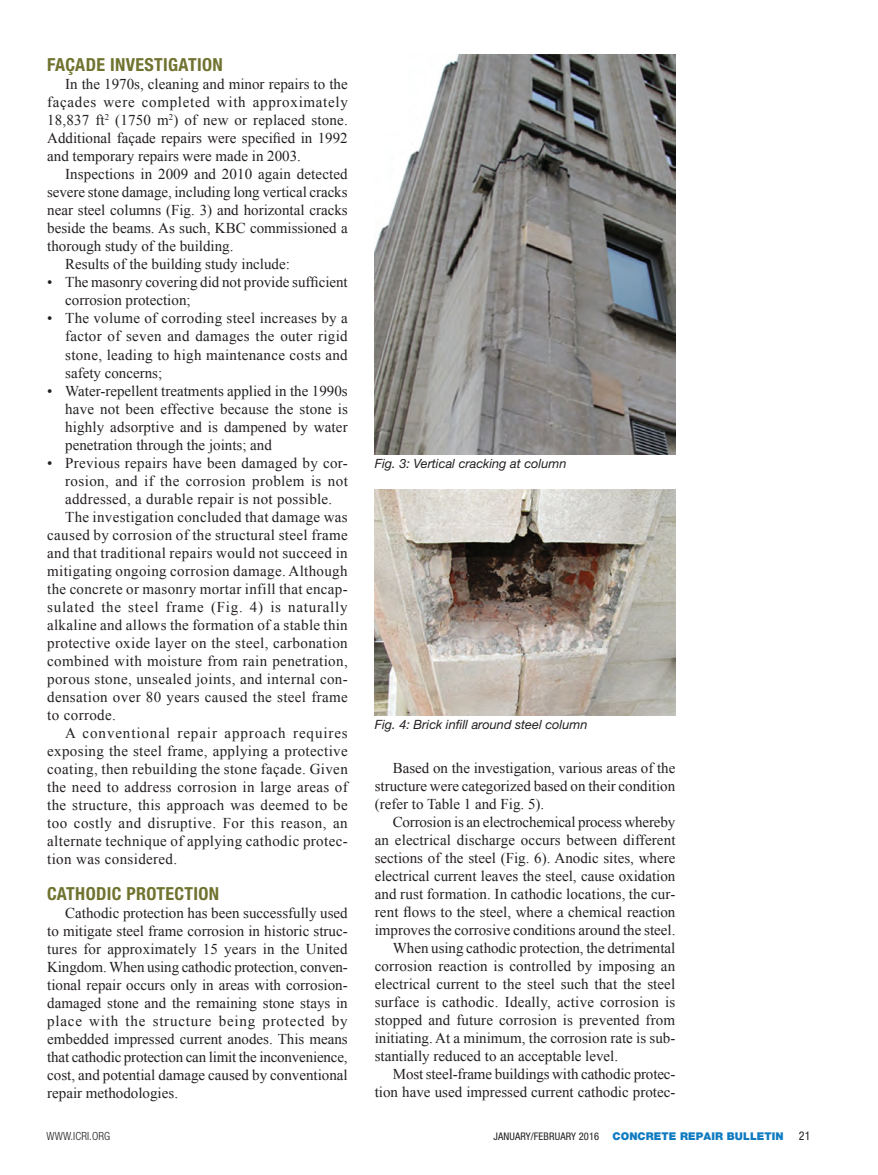
<style>
.page{position:relative;width:878px;height:1175px;background:#fff}
.page>*{position:absolute;margin:0;border:0;box-sizing:border-box;transform-origin:0 0}
.Subhead{font:700 condensed 18px "Helvetica Neue LT Std";letter-spacing:.02em;color:#707330}
.Body_text{font:15px/18px "Times New Roman";color:#231f20;text-align:justify}
.t1{font:italic 12.75px "Helvetica Neue LT Std";color:#231f20}
.t2{font:condensed 12px "Helvetica Neue LT Std";color:#231f20}
.t3{font:300 condensed 11.25px "Helvetica Neue LT Std";letter-spacing:.01em;color:#231f20}
.t4{font:900 10.8px "Helvetica Neue LT Std";letter-spacing:.01em;color:#107bc1}
.s1{font-weight:400;font-stretch:condensed;font-size:10.5px;color:#231f20}
</style>
<div class="page">
<img style="left:375px;top:54px;width:300px;height:400px">
<img style="left:375px;top:490px;width:300px;height:225px">
<p class="Subhead" style="left:47px;top:54px;width:177px">FAÇADE INVESTIGATION</p>
<p class="Body_text" style="left:47px;top:75px;width:302px;text-indent:18px">In the 1970s, cleaning and minor repairs to the façades were completed with approximately 18,837 ft<sup>2</sup> (1750 m<sup>2</sup>) of new or replaced stone.<br>Additional façade repairs were specified in 1992 and temporary repairs were made in 2003.</p>
<p class="Body_text" style="left:47px;top:165px;width:302px;text-indent:18px">Inspections in 2009 and 2010 again detected severe stone damage, including long vertical cracks near steel columns (Fig. 3) and horizontal cracks beside the beams. As such, KBC commissioned a thorough study of the building.</p>
<p class="Body_text" style="left:65px;top:255px;width:226px">Results of the building study include:</p>
<p class="Body_text" style="left:65px;top:273px;width:284px;text-indent:-18px">• The masonry covering did not provide sufficient corrosion protection;</p>
<p class="Body_text" style="left:65px;top:309px;width:284px;text-indent:-18px">• The volume of corroding steel increases by a factor of seven and damages the outer rigid stone, leading to high maintenance costs and safety concerns;</p>
<p class="Body_text" style="left:65px;top:381px;width:284px;text-indent:-18px">• Water-repellent treatments applied in the 1990s have not been effective because the stone is highly adsorptive and is dampened by water penetration through the joints; and</p>
<p class="Body_text" style="left:65px;top:453px;width:284px;text-indent:-18px">• Previous repairs have been damaged by cor&shy;rosion, and if the corrosion problem is not addressed, a durable repair is not possible.</p>
<p class="Body_text" style="left:47px;top:507px;width:302px;text-indent:18px">The investigation concluded that damage was caused by corrosion of the structural steel frame and that traditional repairs would not succeed in mitigating ongoing corrosion damage. Although the concrete or masonry mortar infill that encap&shy;sulated the steel frame (Fig. 4) is naturally alkaline and allows the formation of a stable thin protective oxide layer on the steel, carbonation combined with moisture from rain penetration, porous stone, unsealed joints, and internal con&shy;densation over 80 years caused the steel frame to corrode.</p>
<p class="Body_text" style="left:47px;top:723px;width:302px;text-indent:18px">A conventional repair approach requires exposing the steel frame, applying a protective coating, then rebuilding the stone façade. Given the need to address corrosion in large areas of the structure, this approach was deemed to be too costly and disruptive. For this reason, an alternate technique of applying cathodic protec&shy;tion was considered.</p>
<p class="Subhead" style="left:47px;top:882px;width:173px">CATHODIC PROTECTION</p>
<p class="Body_text" style="left:47px;top:903px;width:302px;text-indent:18px">Cathodic protection has been successfully used to mitigate steel frame corrosion in historic struc&shy;tures for approximately 15 years in the United Kingdom. When using cathodic protection, conven&shy;tional repair occurs only in areas with corrosion&shy;damaged stone and the remaining stone stays in place with the structure being protected by embedded impressed current anodes. This means that cathodic protection can limit the inconvenience, cost, and potential damage caused by conventional repair methodologies.</p>
<p class="t1" style="left:375px;top:455px;width:193px">Fig. 3: Vertical cracking at column</p>
<p class="t1" style="left:375px;top:717px;width:214px">Fig. 4: Brick infill around steel column</p>
<p class="Body_text" style="left:375px;top:758px;width:302px;text-indent:18px">Based on the investigation, various areas of the structure were categorized based on their condition (refer to Table 1 and Fig. 5).</p>
<p class="Body_text" style="left:375px;top:812px;width:302px;text-indent:18px">Corrosion is an electrochemical process whereby an electrical discharge occurs between different sections of the steel (Fig. 6). Anodic sites, where electrical current leaves the steel, cause oxidation and rust formation. In cathodic locations, the cur&shy;rent flows to the steel, where a chemical reaction improves the corrosive conditions around the steel.</p>
<p class="Body_text" style="left:375px;top:938px;width:302px;text-indent:18px">When using cathodic protection, the detrimental corrosion reaction is controlled by imposing an electrical current to the steel such that the steel surface is cathodic. Ideally, active corrosion is stopped and future corrosion is prevented from initiating. At a minimum, the corrosion rate is sub&shy;stantially reduced to an acceptable level.</p>
<p class="Body_text" style="left:375px;top:1064px;width:302px;text-align:right">Most steel-frame buildings with cathodic protec&shy;tion have used impressed current cathodic protec-</p>
<p class="t3" style="left:46px;top:1129px;width:65px">WWW.ICRI.ORG</p>
<p class="t4" style="left:493px;top:1130px;width:291px"><span class="s1">JANUARY/FEBRUARY 2016</span> CONCRETE REPAIR BULLETIN</p>
<p class="t2" style="left:798px;top:1129px;width:13px">21</p>
</div>
